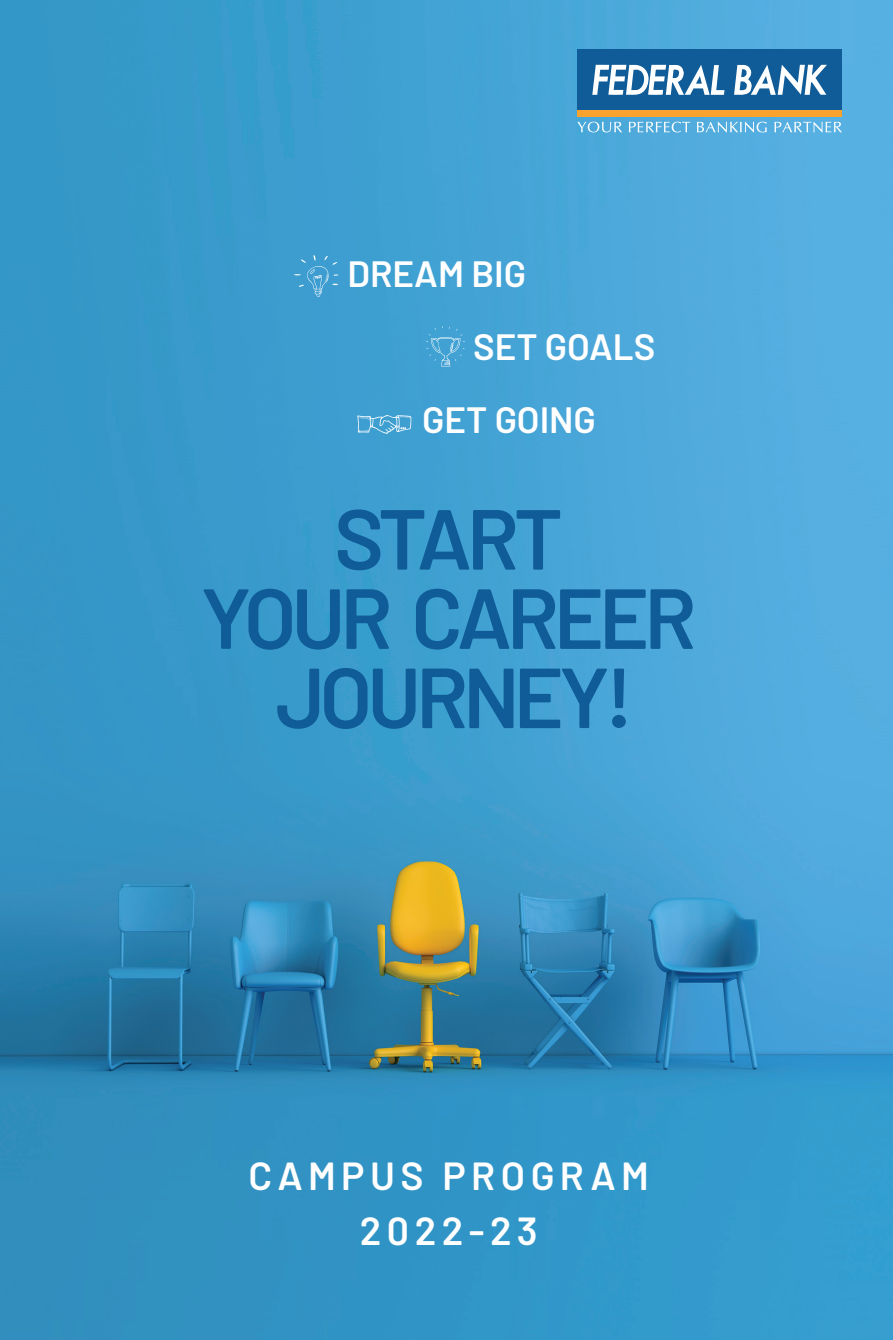
<style>
.page{position:relative;width:893px;height:1340px;background:#fff}
.page>*{position:absolute;margin:0;border:0;box-sizing:border-box;transform-origin:0 0}
.t1{font:600 85.05px/79.2px "Barlow";letter-spacing:-.06em;color:#0f5c98;text-align:center}
.t2{font:600 39.15px/54.7px "Barlow";letter-spacing:.14em;color:#fff;text-align:center}
.t3{font:600 36.68px "Barlow";color:#fff}
</style>
<div class="page">
<img style="left:0;top:0;width:893px;height:1339px">
<div style="left:577px;top:50px;width:265px;height:67px;background:#0f5c98"></div>
<div style="left:577px;top:110px;width:265px;height:7px;background:#f9a22d"></div>
<svg style="left:592px;top:65px;width:132px;height:30px"></svg>
<svg style="left:734px;top:65px;width:93px;height:30px"></svg>
<svg style="left:577px;top:122px;width:45px;height:10px"></svg>
<svg style="left:629px;top:122px;width:61px;height:10px"></svg>
<svg style="left:697px;top:122px;width:70px;height:10px"></svg>
<svg style="left:774px;top:122px;width:68px;height:10px"></svg>
<svg style="left:294px;top:255px;width:44px;height:42px;background:#4ba3d3"></svg>
<svg style="left:426px;top:326px;width:39px;height:40px;background:#4fa8d6"></svg>
<svg style="left:357px;top:415px;width:55px;height:19px"></svg>
<p class="t3" style="left:347px;top:251px;width:180px">DREAM BIG</p>
<p class="t3" style="left:473px;top:323px;width:184px">SET GOALS</p>
<p class="t3" style="left:422px;top:396px;width:175px">GET GOING</p>
<h1 class="t1" style="left:201px;top:498px;width:497px">START<br>YOUR CAREER<br>JOURNEY!</h1>
<p class="t2" style="left:248px;top:1148px;width:402px">CAMPUS PROGRAM<br>2022-23</p>
</div>
